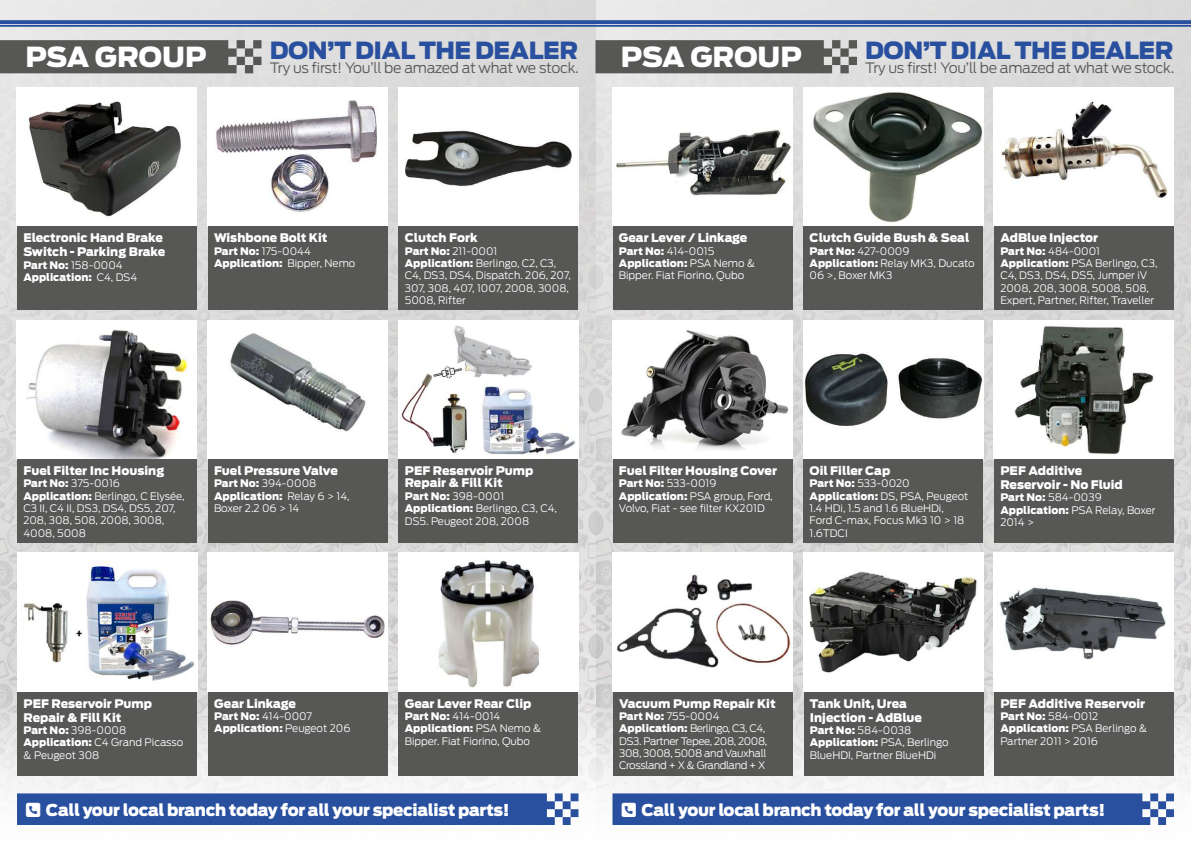
<style>
.page{position:relative;width:1191px;height:842px;background:#fff}
.page>*{position:absolute;margin:0;border:0;box-sizing:border-box;transform-origin:0 0}
.t1{font:900 27.4px "Antenna";letter-spacing:-.01em;color:#fff}
.t2{font:900 23.5px "Antenna";letter-spacing:-.02em;color:#29509f}
.t3{font:900 16.2px "Antenna";letter-spacing:-.02em;color:#fff}
.t4{font:300 14.2px "Antenna";letter-spacing:-.025em;color:#575756}
.t5{font:900 11.8px/14.1px "Antenna";color:#fff}
.t6{font:300 10.3px/12.4px "Antenna";color:#fff}
.t7{font:300 10.3px/12.4px "Antenna";letter-spacing:-.03em;color:#fff}
.t8{font:900 10.3px/12.4px "Antenna";color:#fff}
.s1{font-weight:300}
.s2{font-weight:900}
</style>
<div class="page">
<img style="left:0;top:0;width:1191px;height:697px">
<div style="left:595px;top:697px;width:596px;height:145px;background:linear-gradient(to bottom,#d5d5d5,#fff)"></div>
<div style="left:0;top:697px;width:595px;height:145px;background:linear-gradient(to bottom,#ddd,#fff)"></div>
<svg style="left:0;top:20px;width:1191px;height:7px"></svg>
<img style="left:17px;top:87px;width:180px;height:139px">
<div style="left:17px;top:320px;width:180px;height:139px;background:#fff"></div>
<img style="left:26px;top:329px;width:161px;height:130px">
<img style="left:208px;top:87px;width:179px;height:139px">
<div style="left:208px;top:320px;width:179px;height:139px;background:#fff"></div>
<img style="left:230px;top:333px;width:136px;height:99px">
<img style="left:17px;top:553px;width:180px;height:139px">
<div style="left:398px;top:87px;width:180px;height:139px;background:#fff"></div>
<img style="left:405px;top:130px;width:167px;height:57px">
<img style="left:398px;top:320px;width:179px;height:139px">
<div style="left:208px;top:553px;width:180px;height:139px;background:#fff"></div>
<img style="left:210px;top:600px;width:175px;height:45px">
<div style="left:398px;top:553px;width:180px;height:139px;background:#fff"></div>
<img style="left:438px;top:560px;width:102px;height:128px">
<div style="left:17px;top:226px;width:180px;height:84px;background:#575756"></div>
<div style="left:17px;top:459px;width:180px;height:84px;background:#575756"></div>
<div style="left:208px;top:226px;width:179px;height:84px;background:#575756"></div>
<div style="left:208px;top:459px;width:179px;height:84px;background:#575756"></div>
<div style="left:17px;top:692px;width:180px;height:84px;background:#575756"></div>
<div style="left:398px;top:226px;width:180px;height:84px;background:#575756"></div>
<div style="left:398px;top:459px;width:180px;height:84px;background:#575756"></div>
<div style="left:208px;top:692px;width:180px;height:84px;background:#575756"></div>
<div style="left:398px;top:692px;width:180px;height:84px;background:#575756"></div>
<svg style="left:595px;top:40px;width:262px;height:33px"></svg>
<div style="left:612px;top:87px;width:180px;height:139px;background:#fff"></div>
<img style="left:616px;top:130px;width:175px;height:66px">
<img style="left:612px;top:320px;width:180px;height:139px">
<img style="left:803px;top:87px;width:180px;height:139px">
<div style="left:803px;top:320px;width:180px;height:139px;background:#fff"></div>
<img style="left:804px;top:353px;width:179px;height:73px">
<div style="left:612px;top:553px;width:180px;height:139px;background:#fff"></div>
<img style="left:616px;top:574px;width:175px;height:94px">
<div style="left:994px;top:87px;width:180px;height:139px;background:#fff"></div>
<img style="left:1001px;top:101px;width:168px;height:97px">
<div style="left:994px;top:320px;width:180px;height:139px;background:#fff"></div>
<img style="left:1014px;top:326px;width:140px;height:129px">
<div style="left:803px;top:553px;width:180px;height:139px;background:#fff"></div>
<img style="left:810px;top:571px;width:167px;height:102px">
<div style="left:994px;top:553px;width:180px;height:139px;background:#fff"></div>
<img style="left:999px;top:587px;width:168px;height:72px">
<div style="left:612px;top:226px;width:180px;height:84px;background:#575756"></div>
<div style="left:612px;top:459px;width:180px;height:84px;background:#575756"></div>
<div style="left:803px;top:226px;width:180px;height:84px;background:#575756"></div>
<div style="left:803px;top:459px;width:180px;height:84px;background:#575756"></div>
<div style="left:613px;top:692px;width:179px;height:84px;background:#575756"></div>
<div style="left:994px;top:226px;width:180px;height:84px;background:#575756"></div>
<div style="left:994px;top:459px;width:180px;height:84px;background:#575756"></div>
<div style="left:803px;top:692px;width:180px;height:84px;background:#575756"></div>
<div style="left:994px;top:692px;width:180px;height:84px;background:#575756"></div>
<svg style="left:0;top:40px;width:261px;height:33px"></svg>
<div style="left:17px;top:793px;width:561px;height:32px;background:#29509f"></div>
<svg style="left:612px;top:793px;width:562px;height:32px"></svg>
<h1 class="t1" style="left:25px;top:40px;width:183px">PSA GROUP</h1>
<h2 class="t2" style="left:270px;top:36px;width:310px">DON’T DIAL THE DEALER</h2>
<h3 class="t4" style="left:270px;top:60px;width:310px">Try us first! You’ll be amazed at what we stock.</h3>
<h1 class="t1" style="left:621px;top:40px;width:183px">PSA GROUP</h1>
<h2 class="t2" style="left:865px;top:36px;width:310px">DON’T DIAL THE DEALER</h2>
<h3 class="t4" style="left:865px;top:60px;width:310px">Try us first! You’ll be amazed at what we stock.</h3>
<p class="t5" style="left:23px;top:231px;width:143px">Electronic Hand Brake<br>Switch - Parking Brake</p>
<p class="t8" style="left:23px;top:259px;width:116px">Part No: <span class="s1">158-0004<br></span>Application: <span class="s1">C4, DS4</span></p>
<p class="t5" style="left:214px;top:231px;width:115px">Wishbone Bolt Kit</p>
<p class="t8" style="left:214px;top:245px;width:143px">Part No: <span class="s1">175-0044<br></span>Application: <span class="s1">Bipper, Nemo</span></p>
<p class="t5" style="left:405px;top:231px;width:74px">Clutch Fork</p>
<p class="t6" style="left:405px;top:245px;width:168px"><span class="s2">Part No:</span> 211-0001<br><span class="s2">Application:</span> Berlingo, C2, C3,<br>C4, DS3, DS4, Dispatch. 206, 207,<br>307, 308, 407, 1007, 2008, 3008,<br>5008, Rifter</p>
<p class="t5" style="left:619px;top:231px;width:130px">Gear Lever / Linkage</p>
<p class="t6" style="left:619px;top:245px;width:138px"><span class="s2">Part No:</span> 414-0015<br><span class="s2">Application:</span> PSA Nemo &amp;<br>Bipper. Fiat Fiorino, Qubo</p>
<p class="t5" style="left:809px;top:231px;width:161px">Clutch Guide Bush &amp; Seal</p>
<p class="t6" style="left:809px;top:245px;width:167px"><span class="s2">Part No:</span> 427-0009<br><span class="s2">Application:</span> Relay MK3, Ducato<br>06 &gt;, Boxer MK3</p>
<p class="t5" style="left:1000px;top:231px;width:99px">AdBlue Injector</p>
<p class="t6" style="left:1000px;top:245px;width:159px"><span class="s2">Part No:</span> 484-0001<br><span class="s2">Application:</span> PSA Berlingo, C3,<br>C4, DS3, DS4, DS5, Jumper iV<br>2008, 208, 3008, 5008, 508,<br>Expert, Partner, Rifter, Traveller</p>
<p class="t5" style="left:23px;top:463px;width:143px">Fuel Filter Inc Housing</p>
<p class="t6" style="left:23px;top:477px;width:163px"><span class="s2">Part No:</span> 375-0016<br><span class="s2">Application:</span> Berlingo, C Elysée,<br>C3 II, C4 II, DS3, DS4, DS5, 207,<br>208, 308, 508, 2008, 3008,<br>4008, 5008</p>
<p class="t5" style="left:214px;top:463px;width:125px">Fuel Pressure Valve</p>
<p class="t6" style="left:214px;top:477px;width:137px"><span class="s2">Part No:</span> 394-0008<br><span class="s2">Application:</span> Relay 6 &gt; 14,<br>Boxer 2.2 06 &gt; 14</p>
<p class="t5" style="left:405px;top:464px;width:130px;line-height:12.6px">PEF Reservoir Pump<br>Repair &amp; Fill Kit</p>
<p class="t6" style="left:405px;top:490px;width:154px"><span class="s2">Part No:</span> 398-0001<br><span class="s2">Application:</span> Berlingo, C3, C4,<br>DS5. Peugeot 208, 2008</p>
<p class="t5" style="left:619px;top:463px;width:160px">Fuel Filter Housing Cover</p>
<p class="t6" style="left:619px;top:477px;width:155px"><span class="s2">Part No:</span> 533-0019<br><span class="s2">Application:</span> PSA group, Ford,<br>Volvo, Fiat - see filter KX201D</p>
<p class="t5" style="left:809px;top:463px;width:82px">Oil Filler Cap</p>
<p class="t6" style="left:809px;top:477px;width:160px"><span class="s2">Part No:</span> 533-0020<br><span class="s2">Application:</span> DS, PSA, Peugeot<br>1.4 HDi, 1.5 and 1.6 BlueHDi,<br>Ford C-max, Focus Mk3 10 &gt; 18<br>1.6TDCI</p>
<p class="t5" style="left:1000px;top:463px;width:124px">PEF Additive<br>Reservoir - No Fluid</p>
<p class="t6" style="left:1000px;top:491px;width:157px"><span class="s2">Part No:</span> 584-0039<br><span class="s2">Application:</span> PSA Relay, Boxer<br>2014 &gt;</p>
<p class="t5" style="left:23px;top:696px;width:130px">PEF Reservoir Pump<br>Repair &amp; Fill Kit</p>
<p class="t6" style="left:23px;top:724px;width:161px"><span class="s2">Part No:</span> 398-0008<br><span class="s2">Application:</span> C4 Grand Picasso &amp; Peugeot 308</p>
<p class="t5" style="left:214px;top:696px;width:83px">Gear Linkage</p>
<p class="t8" style="left:214px;top:710px;width:138px">Part No: <span class="s1">414-0007<br></span>Application: <span class="s1">Peugeot 206</span></p>
<p class="t5" style="left:405px;top:696px;width:128px">Gear Lever Rear Clip</p>
<p class="t6" style="left:405px;top:710px;width:138px"><span class="s2">Part No:</span> 414-0014<br><span class="s2">Application:</span> PSA Nemo &amp;<br>Bipper. Fiat Fiorino, Qubo</p>
<p class="t5" style="left:619px;top:696px;width:158px">Vacuum Pump Repair Kit</p>
<p class="t7" style="left:619px;top:710px;width:150px"><span class="s2">Part No:</span> 755-0004<br><span class="s2">Application:</span> Berlingo, C3, C4,<br>DS3. Partner Tepee, 208, 2008,<br>308, 3008, 5008 and Vauxhall<br>Crossland + X &amp; Grandland + X</p>
<p class="t5" style="left:810px;top:696px;width:114px">Tank Unit, Urea<br>Injection - AdBlue</p>
<p class="t6" style="left:810px;top:724px;width:140px"><span class="s2">Part No:</span> 584-0038<br><span class="s2">Application:</span> PSA, Berlingo<br>BlueHDI, Partner BlueHDi</p>
<p class="t5" style="left:1000px;top:696px;width:146px">PEF Additive Reservoir</p>
<p class="t6" style="left:1000px;top:710px;width:148px"><span class="s2">Part No:</span> 584-0012<br><span class="s2">Application:</span> PSA Berlingo &amp;<br>Partner 2011 &gt; 2016</p>
<h3 class="t3" style="left:46px;top:799px;width:465px">Call your local branch today for all your specialist parts!</h3>
<h3 class="t3" style="left:641px;top:799px;width:465px">Call your local branch today for all your specialist parts!</h3>
</div>
